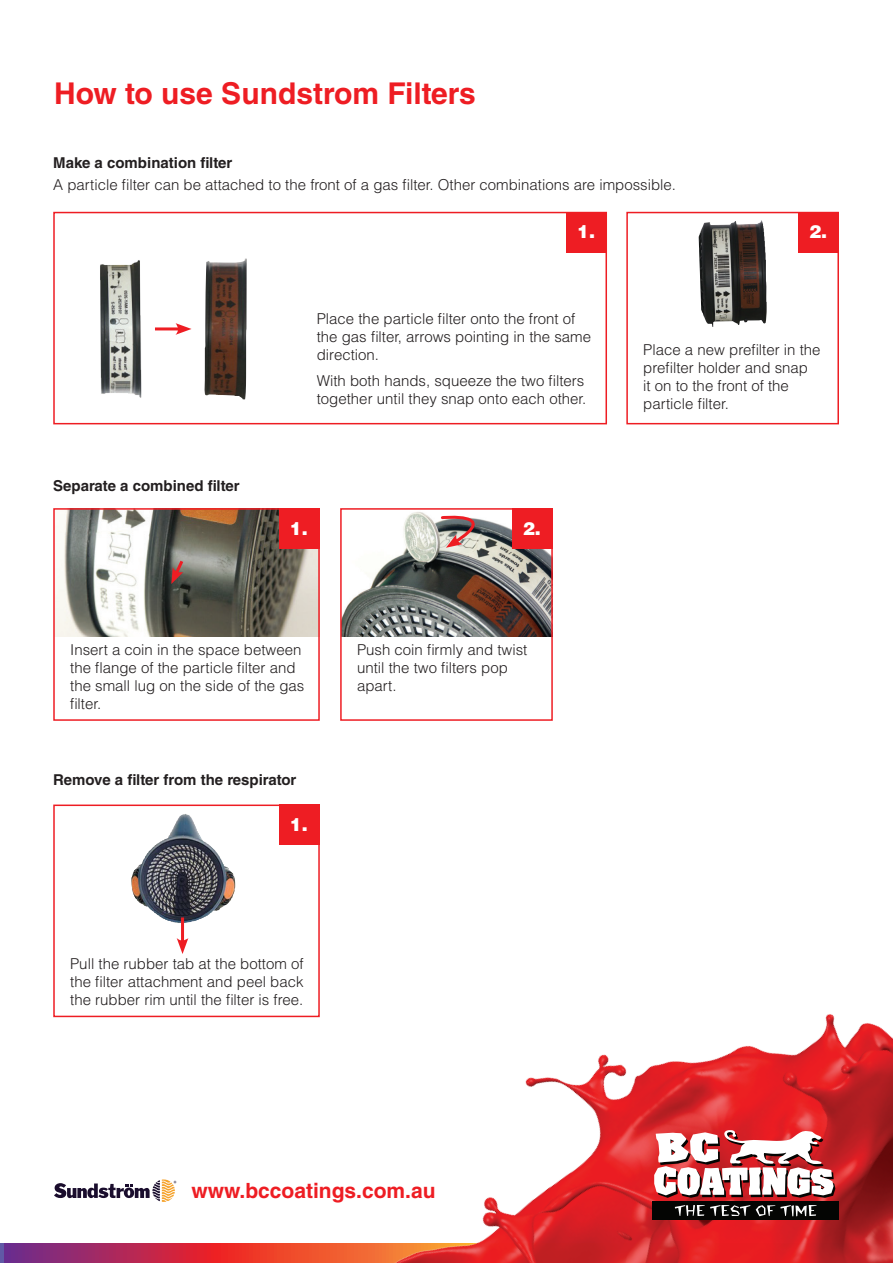
<style>
.page{position:relative;width:893px;height:1263px;background:#fff}
.page>*{position:absolute;margin:0;border:0;box-sizing:border-box;transform-origin:0 0}
.BC_Head{font:700 30px "Helvetica LT Std";color:#ee1d23}
.t1{font:700 21px "Helvetica LT Std";color:#ee1d23}
.t2{font:900 18px "Helvetica LT Std";color:#fff}
.BC_text{font:300 15px/18px "Helvetica LT Std";color:#231f20}
.BC_Bold{font:700 15px "Helvetica LT Std";color:#231f20}
</style>
<div class="page">
<img style="left:56px;top:511px;width:261px;height:125px">
<img style="left:343px;top:512px;width:207px;height:124px">
<svg style="left:54px;top:1179px;width:122px;height:23px"></svg>
<div style="left:53px;top:212px;width:554px;height:212px;border:2px solid #ee1d23"></div>
<div style="left:626px;top:212px;width:213px;height:212px;border:2px solid #ee1d23"></div>
<div style="left:566px;top:212px;width:41px;height:40px;background:#ee1d23"></div>
<div style="left:798px;top:212px;width:41px;height:40px;background:#ee1d23"></div>
<img style="left:204px;top:259px;width:43px;height:140px">
<img style="left:100px;top:260px;width:70px;height:138px">
<hr style="left:155px;top:327px;width:26px;height:3px;background:#ee1d23">
<svg style="left:175px;top:323px;width:17px;height:12px"></svg>
<img style="left:699px;top:220px;width:68px;height:107px">
<div style="left:53px;top:508px;width:267px;height:213px;border:2px solid #ee1d23"></div>
<div style="left:53px;top:804px;width:267px;height:213px;border:2px solid #ee1d23"></div>
<div style="left:340px;top:508px;width:213px;height:213px;border:2px solid #ee1d23"></div>
<div style="left:279px;top:508px;width:41px;height:41px;background:#ee1d23"></div>
<div style="left:512px;top:508px;width:41px;height:41px;background:#ee1d23"></div>
<svg style="left:171px;top:557px;width:15px;height:27px"></svg>
<svg style="left:439px;top:512px;width:64px;height:36px"></svg>
<img style="left:131px;top:814px;width:104px;height:109px">
<hr style="left:181px;top:917px;width:3px;height:27px;background:#ee1d23">
<svg style="left:177px;top:938px;width:11px;height:16px"></svg>
<svg style="left:0;top:1244px;width:247px;height:19px;background:#b12856"></svg>
<img style="left:247px;top:804px;width:646px;height:459px">
<div style="left:652px;top:1201px;width:187px;height:19px;background:#040503"></div>
<svg style="left:675px;top:1205px;width:75px;height:11px"></svg>
<svg style="left:756px;top:1205px;width:60px;height:11px"></svg>
<svg style="left:654px;top:1130px;width:181px;height:68px"></svg>
<p class="BC_Head" style="left:54px;top:75px;width:423px">How to use Sundstrom Filters</p>
<p class="BC_Bold" style="left:53px;top:153px;width:181px">Make a combination filter</p>
<p class="BC_text" style="left:53px;top:175px;width:624px">A particle filter can be attached to the front of a gas filter. Other combinations are impossible.</p>
<p class="t2" style="left:577px;top:220px;width:19px">1.</p>
<p class="t2" style="left:809px;top:220px;width:20px">2.</p>
<p class="BC_Bold" style="left:53px;top:476px;width:188px">Separate a combined filter</p>
<p class="BC_text" style="left:317px;top:309px;width:276px">Place the particle filter onto the front of the gas filter, arrows pointing in the same direction.</p>
<p class="BC_text" style="left:317px;top:372px;width:271px">With both hands, squeeze the two filters together until they snap onto each other.</p>
<p class="t2" style="left:290px;top:516px;width:19px">1.</p>
<p class="t2" style="left:523px;top:516px;width:19px">2.</p>
<p class="BC_text" style="left:70px;top:641px;width:236px">Insert a coin in the space between the flange of the particle filter and the small lug on the side of the gas filter.</p>
<p class="BC_Bold" style="left:53px;top:771px;width:245px">Remove a filter from the respirator</p>
<p class="t2" style="left:290px;top:813px;width:19px">1.</p>
<p class="BC_text" style="left:357px;top:641px;width:172px">Push coin firmly and twist until the two filters pop apart.</p>
<p class="BC_text" style="left:70px;top:955px;width:235px;text-align:justify">Pull the rubber tab at the bottom of the filter attachment and peel back the rubber rim until the filter is free.</p>
<p class="BC_text" style="left:643px;top:340px;width:179px">Place a new prefilter in the prefilter holder and snap<br>it on to the front of the particle filter.</p>
<h2 class="t1" style="left:191px;top:1178px;width:246px">www.bccoatings.com.au</h2>
</div>
